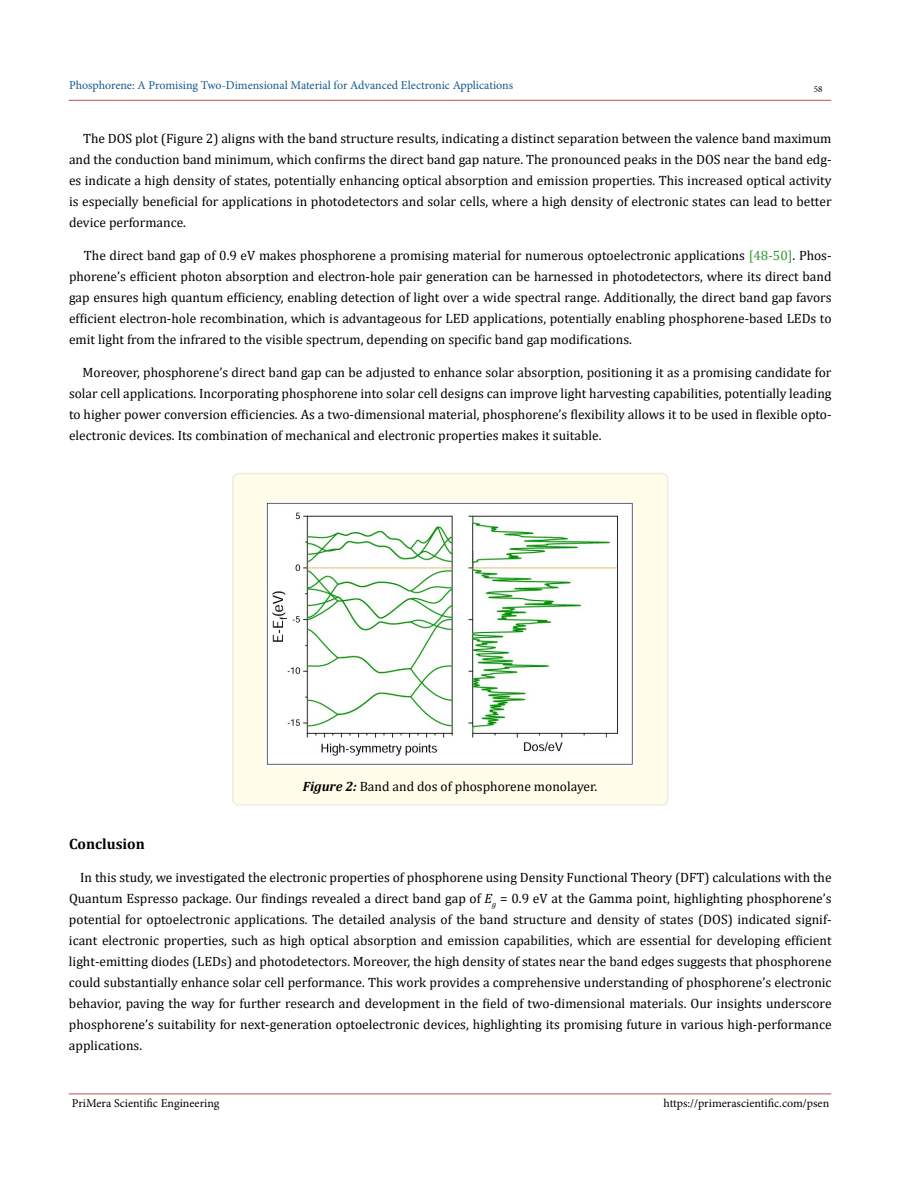
<style>
.page{position:relative;width:900px;height:1188px;background:#fff}
.page>*{position:absolute;margin:0;border:0;box-sizing:border-box;transform-origin:0 0}
.t1{font:700 15px "Cambria";color:#000}
.t2{font:13.5px/21px "Cambria";color:#000;text-align:justify}
.t3{font:12px "Minion Pro";letter-spacing:-.005em;color:#15588c}
.t4{font:12px "Minion Pro";color:#000}
.t5{font:9px "Minion Pro";color:#000}
.s1{color:#393}
.s2{font-weight:700;font-style:italic}
.s3{font-style:italic}
</style>
<div class="page">
<hr style="left:69px;top:100px;width:762px;height:1px;background:#c0504d">
<hr style="left:69px;top:1094px;width:762px;height:1px;background:#c0504d">
<div style="left:233px;top:474px;width:435px;height:331px;background:#fffde9;border-radius:6px"></div>
<div style="left:232px;top:473px;width:437px;height:333px;border:2px solid #eeece1;border-radius:6px"></div>
<img style="left:265px;top:501px;width:370px;height:265px">
<p class="t3" style="left:69px;top:77px;width:446px">Phosphorene: A Promising Two-Dimensional Material for Advanced Electronic Applications</p>
<p class="t5" style="left:814px;top:83px;width:10px">58</p>
<p class="t2" style="left:69px;top:128px;width:764px;text-indent:14px">The DOS plot (Figure 2) aligns with the band structure results, indicating a distinct separation between the valence band maximum and the conduction band minimum, which confirms the direct band gap nature. The pronounced peaks in the DOS near the band edg&shy;es indicate a high density of states, potentially enhancing optical absorption and emission properties. This increased optical activity is especially beneficial for applications in photodetectors and solar cells, where a high density of electronic states can lead to better device performance.</p>
<p class="t2" style="left:69px;top:245px;width:764px;text-indent:15px">The direct band gap of 0.9 eV makes phosphorene a promising material for numerous optoelectronic applications <span class="s1">[48-50]</span>. Phos&shy;phorene’s efficient photon absorption and electron-hole pair generation can be harnessed in photodetectors, where its direct band gap ensures high quantum efficiency, enabling detection of light over a wide spectral range. Additionally, the direct band gap favors efficient electron-hole recombination, which is advantageous for LED applications, potentially enabling phosphorene-based LEDs to emit light from the infrared to the visible spectrum, depending on specific band gap modifications.</p>
<p class="t2" style="left:69px;top:362px;width:764px;text-indent:14px">Moreover, phosphorene’s direct band gap can be adjusted to enhance solar absorption, positioning it as a promising candidate for solar cell applications. Incorporating phosphorene into solar cell designs can improve light harvesting capabilities, potentially leading to higher power conversion efficiencies. As a two-dimensional material, phosphorene’s flexibility allows it to be used in flexible opto&shy;electronic devices. Its combination of mechanical and electronic properties makes it suitable.</p>
<p class="t2" style="left:303px;top:776px;width:296px"><span class="s2">Figure 2:</span> Band and dos of phosphorene monolayer.</p>
<p class="t1" style="left:69px;top:833px;width:77px">Conclusion</p>
<p class="t2" style="left:69px;top:867px;width:764px;text-indent:11px">In this study, we investigated the electronic properties of phosphorene using Density Functional Theory (DFT) calculations with the Quantum Espresso package. Our findings revealed a direct band gap of <span class="s3">E</span><sub>g</sub> = 0.9 eV at the Gamma point, highlighting phosphorene’s potential for optoelectronic applications. The detailed analysis of the band structure and density of states (DOS) indicated signif&shy;icant electronic properties, such as high optical absorption and emission capabilities, which are essential for developing efficient light-emitting diodes (LEDs) and photodetectors. Moreover, the high density of states near the band edges suggests that phosphorene could substantially enhance solar cell performance. This work provides a comprehensive understanding of phosphorene’s electronic behavior, paving the way for further research and development in the field of two-dimensional materials. Our insights underscore phosphorene’s suitability for next-generation optoelectronic devices, highlighting its promising future in various high-performance applications.</p>
<p class="t4" style="left:72px;top:1095px;width:149px">PriMera Scientific Engineering</p>
<p class="t4" style="left:664px;top:1095px;width:167px">https://primerascientific.com/psen</p>
</div>
